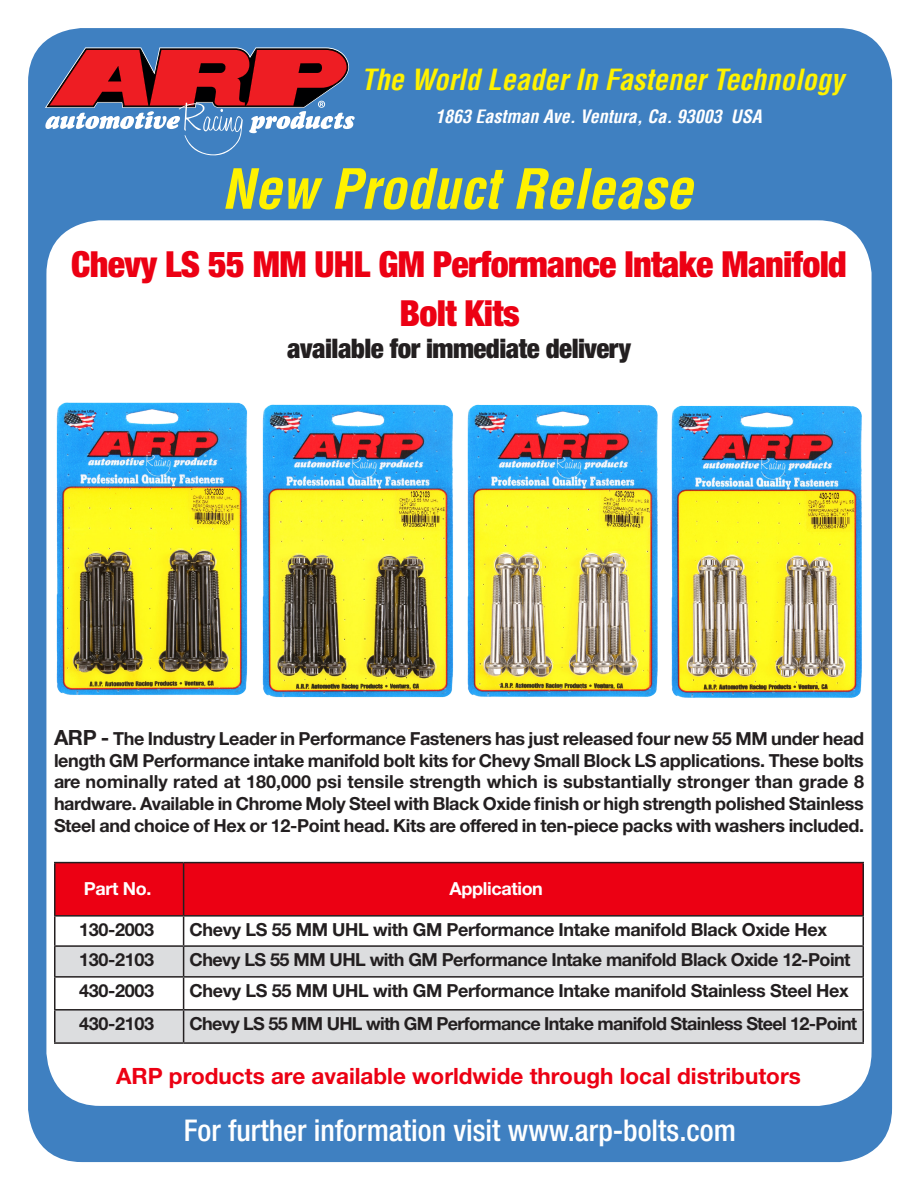
<style>
.page{position:relative;width:918px;height:1188px;background:#fff}
.page>*{position:absolute;margin:0;border:0;box-sizing:border-box;transform-origin:0 0}
.t1{font:italic 700 condensed 54px "Helvetica LT";color:#fff200}
.t2{font:900 condensed 36px "Helvetica Neue";letter-spacing:-.02em;color:#ec0013}
.t3{font:500 condensed 30px "Helvetica Neue";color:#fff}
.t4{font:italic 700 condensed 28.5px "Helvetica LT";color:#fff200}
.t5{font:900 condensed 27px "Helvetica Neue";letter-spacing:-.02em;color:#231f20}
.t6{font:700 22.5px "Helvetica Neue";color:#ec0013}
.t7{font:700 18px/21.6px "Helvetica Neue";letter-spacing:-.02em;color:#231f20;text-align:justify}
.t8{font:700 18px "Helvetica Neue";letter-spacing:-.04em;color:#231f20}
.t9{font:italic 700 condensed 18px "Helvetica LT";color:#fff}
.t10{font:700 18px "Helvetica Neue";letter-spacing:-.02em;color:#fff}
.s1{font-size:21px}
</style>
<div class="page">
<div style="left:28px;top:28px;width:864px;height:1134px;background:#3f80c1;border-radius:54px"></div>
<div style="left:46px;top:220px;width:826px;height:886px;background:#fff;border-radius:54px"></div>
<svg style="left:45px;top:47px;width:310px;height:109px"></svg>
<img style="left:56px;top:402px;width:192px;height:293px">
<img style="left:262px;top:404px;width:191px;height:294px">
<img style="left:467px;top:404px;width:191px;height:293px">
<img style="left:671px;top:405px;width:191px;height:293px">
<svg style="left:56px;top:978px;width:806px;height:64px;fill:#dcdddf"></svg>
<hr style="left:54px;top:862px;width:130px;height:1px;background:#231f20">
<hr style="left:54px;top:863px;width:2px;height:52px;background:#231f20">
<hr style="left:184px;top:862px;width:680px;height:1px;background:#231f20">
<hr style="left:862px;top:863px;width:2px;height:52px;background:#231f20">
<hr style="left:54px;top:915px;width:130px;height:2px;background:#231f20">
<hr style="left:54px;top:917px;width:2px;height:28px;background:#231f20">
<hr style="left:184px;top:915px;width:680px;height:2px;background:#231f20">
<hr style="left:862px;top:917px;width:2px;height:28px;background:#231f20">
<hr style="left:54px;top:945px;width:130px;height:2px;background:#231f20">
<hr style="left:54px;top:947px;width:2px;height:29px;background:#231f20">
<hr style="left:184px;top:945px;width:680px;height:2px;background:#231f20">
<svg style="left:55px;top:863px;width:808px;height:113px"></svg>
<hr style="left:862px;top:947px;width:2px;height:29px;background:#231f20">
<hr style="left:54px;top:976px;width:130px;height:2px;background:#231f20">
<hr style="left:54px;top:978px;width:2px;height:31px;background:#231f20">
<hr style="left:184px;top:976px;width:680px;height:2px;background:#231f20">
<hr style="left:183px;top:978px;width:1px;height:31px;background:#231f20">
<hr style="left:862px;top:978px;width:2px;height:31px;background:#231f20">
<hr style="left:54px;top:1009px;width:130px;height:2px;background:#231f20">
<hr style="left:54px;top:1011px;width:2px;height:31px;background:#231f20">
<hr style="left:184px;top:1009px;width:680px;height:2px;background:#231f20">
<hr style="left:183px;top:1011px;width:1px;height:31px;background:#231f20">
<hr style="left:862px;top:1011px;width:2px;height:31px;background:#231f20">
<hr style="left:54px;top:1042px;width:130px;height:2px;background:#231f20">
<hr style="left:184px;top:1042px;width:680px;height:2px;background:#231f20">
<p class="t4" style="left:361px;top:62px;width:484px">The World Leader In Fastener Technology</p>
<p class="t9" style="left:435px;top:105px;width:328px">1863 Eastman Ave. Ventura, Ca. 93003 USA</p>
<p class="t1" style="left:222px;top:155px;width:472px">New Product Release</p>
<p class="t2" style="left:71px;top:242px;width:777px">Chevy LS 55 MM UHL GM Performance Intake Manifold</p>
<p class="t2" style="left:400px;top:291px;width:122px">Bolt Kits</p>
<p class="t5" style="left:287px;top:332px;width:345px">available for immediate delivery</p>
<p class="t7" style="left:54px;top:728px;width:812px"><span class="s1">ARP -</span> The Industry Leader in Performance Fasteners has just released four new 55 MM under head length GM Performance intake manifold bolt kits for Chevy Small Block LS applications. These bolts are nominally rated at 180,000 psi tensile strength which is substantially stronger than grade 8 hardware. Available in Chrome Moly Steel with Black Oxide finish or high strength polished Stainless Steel and choice of Hex or 12-Point head. Kits are offered in ten-piece packs with washers included.</p>
<p class="t10" style="left:84px;top:877px;width:69px">Part No.</p>
<p class="t10" style="left:450px;top:877px;width:95px">Application</p>
<p class="t7" style="left:79px;top:918px;width:76px">130-2003</p>
<p class="t7" style="left:190px;top:918px;width:639px">Chevy LS 55 MM UHL with GM Performance Intake manifold Black Oxide Hex</p>
<p class="t7" style="left:79px;top:949px;width:76px">130-2103</p>
<p class="t7" style="left:190px;top:949px;width:662px">Chevy LS 55 MM UHL with GM Performance Intake manifold Black Oxide 12-Point</p>
<p class="t7" style="left:79px;top:979px;width:76px">430-2003</p>
<p class="t7" style="left:190px;top:979px;width:661px">Chevy LS 55 MM UHL with GM Performance Intake manifold Stainless Steel Hex</p>
<p class="t7" style="left:79px;top:1012px;width:76px">430-2103</p>
<p class="t8" style="left:190px;top:1012px;width:669px">Chevy LS 55 MM UHL with GM Performance Intake manifold Stainless Steel 12-Point</p>
<p class="t6" style="left:116px;top:1062px;width:686px">ARP products are available worldwide through local distributors</p>
<p class="t3" style="left:184px;top:1112px;width:554px">For further information visit www.arp-bolts.com</p>
</div>
